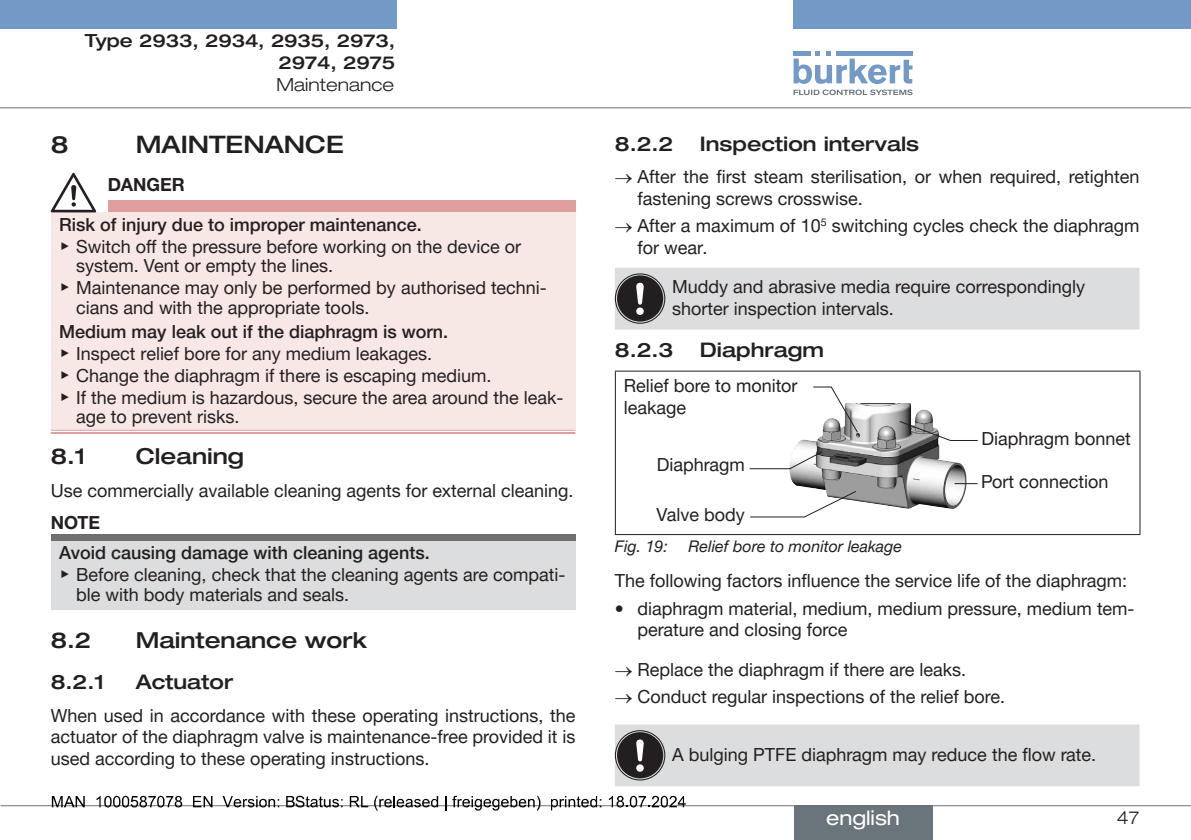
<style>
.page{position:relative;width:1191px;height:840px;background:#fff}
.page>*{position:absolute;margin:0;border:0;box-sizing:border-box;transform-origin:0 0}
.t1{font:500 expanded 24px "Helvetica Neue LTW1 G";color:#231f20}
.t2{font:500 expanded 22px "Helvetica Neue LTW1 G";color:#231f20}
.t3{font:500 expanded 20px "Helvetica Neue LTW1 G";color:#231f20}
.t4{font:expanded 20px "Helvetica Neue LTW1 G";color:#fff}
.t5{font:18px/21.6px "Helvetica Neue LTW1 G";color:#231f20}
.t6{font:500 expanded 18px/21.6px "Helvetica Neue LTW1 G";color:#231f20;text-align:right}
.t7{font:300 expanded 18px "Helvetica Neue LTW1 G";color:#231f20}
.t8{font:700 18px "Helvetica Neue LTW1 G";color:#231f20}
.t9{font:italic 16px "Helvetica Neue LTW1 G";color:#231f20}
.s1{font-weight:500}
.s2{font-family:"Arial Unicode MS"}
</style>
<div class="page">
<div style="left:0;top:0;width:396px;height:28px;background:#739ac7"></div>
<div style="left:793px;top:0;width:398px;height:28px;background:#739ac7"></div>
<svg style="left:793px;top:51px;width:119px;height:44px"></svg>
<hr style="left:0;top:107px;width:1191px;height:1px;background:#6a747b">
<div style="left:108px;top:200px;width:467px;height:12px;background:#df9f9e"></div>
<div style="left:51px;top:212px;width:524px;height:219px;background:#f7e7e5"></div>
<hr style="left:51px;top:429px;width:57px;height:4px;background:#e5b1b0">
<hr style="left:108px;top:429px;width:467px;height:4px;background:#e5b1b0">
<hr style="left:51px;top:429px;width:57px;height:1px;background:#df9f9e">
<hr style="left:51px;top:431px;width:57px;height:2px;background:#df9f9e">
<hr style="left:108px;top:429px;width:467px;height:1px;background:#df9f9e">
<hr style="left:108px;top:431px;width:467px;height:2px;background:#df9f9e">
<svg style="left:51px;top:173px;width:45px;height:39px"></svg>
<div style="left:51px;top:534px;width:524px;height:6px;background:#6d6f71"></div>
<div style="left:51px;top:540px;width:524px;height:69px;background:#dcddde"></div>
<div style="left:615px;top:268px;width:524px;height:61px;background:#dcddde"></div>
<hr style="left:615px;top:370px;width:525px;height:1px;background:#231f20">
<hr style="left:615px;top:371px;width:1px;height:162px;background:#231f20">
<hr style="left:1139px;top:371px;width:1px;height:162px;background:#231f20">
<hr style="left:615px;top:533px;width:525px;height:1px;background:#231f20">
<img style="left:789px;top:403px;width:156px;height:105px">
<hr style="left:749px;top:468px;width:41px;height:1px;background:#231f20">
<svg style="left:788px;top:450px;width:35px;height:20px"></svg>
<hr style="left:750px;top:516px;width:55px;height:1px;background:#231f20">
<svg style="left:803px;top:490px;width:54px;height:28px"></svg>
<svg style="left:898px;top:420px;width:79px;height:21px"></svg>
<svg style="left:954px;top:483px;width:23px;height:1px"></svg>
<svg style="left:812px;top:386px;width:47px;height:47px"></svg>
<svg style="left:615px;top:724px;width:524px;height:61px;background:#d2d3d4"></svg>
<hr style="left:1px;top:804px;width:1190px;height:1px;background:#6a747b">
<div style="left:793px;top:805px;width:139px;height:34px;background:#6a747b"></div>
<svg style="left:52px;top:796px;width:33px;height:10px"></svg>
<svg style="left:96px;top:795px;width:86px;height:12px"></svg>
<svg style="left:193px;top:796px;width:19px;height:10px"></svg>
<svg style="left:222px;top:796px;width:57px;height:11px"></svg>
<svg style="left:286px;top:795px;width:56px;height:12px"></svg>
<svg style="left:350px;top:796px;width:18px;height:10px"></svg>
<svg style="left:374px;top:795px;width:64px;height:15px"></svg>
<svg style="left:445px;top:796px;width:1px;height:14px"></svg>
<svg style="left:452px;top:795px;width:88px;height:15px"></svg>
<svg style="left:551px;top:796px;width:50px;height:14px"></svg>
<svg style="left:609px;top:795px;width:76px;height:12px"></svg>
<p class="t6" style="left:85px;top:29px;width:312px">Type 2933, 2934, 2935, 2973,<br>2974, 2975</p>
<p class="t7" style="left:276px;top:74px;width:119px">Maintenance</p>
<h1 class="t1" style="left:51px;top:129px;width:19px">8</h1>
<h1 class="t1" style="left:136px;top:129px;width:210px">MAINTENANCE</h1>
<p class="t8" style="left:108px;top:174px;width:78px">DANGER</p>
<p class="t5" style="left:59px;top:213px;width:463px"><span class="s1">Risk of injury due to improper maintenance.<br></span><span class="s2">▶</span> Switch off the pressure before working on the device or</p>
<p class="t5" style="left:59px;top:254px;width:489px;text-indent:17px">system. Vent or empty the lines.<br><span class="s2">▶</span> Maintenance may only be performed by authorised techni-</p>
<p class="t5" style="left:76px;top:296px;width:294px">cians and with the appropriate tools.</p>
<p class="t5" style="left:59px;top:320px;width:506px"><span class="s1">Medium may leak out if the diaphragm is worn.<br></span><span class="s2">▶</span> Inspect relief bore for any medium leakages.<br><span class="s2">▶</span> Change the diaphragm if there is escaping medium.<br><span class="s2">▶</span> If the medium is hazardous, secure the area around the leak-</p>
<p class="t5" style="left:76px;top:406px;width:165px">age to prevent risks.</p>
<p class="t2" style="left:51px;top:441px;width:37px">8.1</p>
<p class="t2" style="left:136px;top:441px;width:110px">Cleaning</p>
<p class="t5" style="left:51px;top:479px;width:524px">Use commercially available cleaning agents for external cleaning.</p>
<p class="t8" style="left:51px;top:511px;width:51px">NOTE</p>
<p class="t5" style="left:59px;top:541px;width:508px"><span class="s1">Avoid causing damage with cleaning agents.<br></span><span class="s2">▶</span> Before cleaning, check that the cleaning agents are compati-</p>
<p class="t5" style="left:76px;top:583px;width:274px">ble with body materials and seals.</p>
<p class="t2" style="left:51px;top:625px;width:42px">8.2</p>
<p class="t2" style="left:136px;top:625px;width:232px">Maintenance work</p>
<p class="t3" style="left:51px;top:668px;width:55px">8.2.1</p>
<p class="t3" style="left:136px;top:668px;width:99px">Actuator</p>
<p class="t5" style="left:51px;top:703px;width:526px;text-align:justify">When used in accordance with these operating instructions, the actuator of the diaphragm valve is maintenance-free provided it is used according to these operating instructions.</p>
<p class="t3" style="left:615px;top:130px;width:60px">8.2.2</p>
<p class="t3" style="left:700px;top:130px;width:221px">Inspection intervals</p>
<p class="t5" style="left:637px;top:166px;width:503px;text-indent:-23px">→ After the first steam sterilisation, or when required, retighten fastening screws crosswise.</p>
<p class="t5" style="left:637px;top:215px;width:503px;text-indent:-23px">→ After a maximum of 10<sup>5</sup> switching cycles check the diaphragm for wear.</p>
<p class="t5" style="left:672px;top:275px;width:414px">Muddy and abrasive media require correspondingly shorter inspection intervals.</p>
<p class="t3" style="left:615px;top:337px;width:60px">8.2.3</p>
<p class="t3" style="left:700px;top:337px;width:126px">Diaphragm</p>
<p class="t5" style="left:624px;top:374px;width:175px">Relief bore to monitor leakage</p>
<p class="t5" style="left:981px;top:427px;width:151px">Diaphragm bonnet</p>
<p class="t5" style="left:981px;top:470px;width:129px">Port connection</p>
<p class="t5" style="left:657px;top:453px;width:89px">Diaphragm</p>
<p class="t5" style="left:656px;top:503px;width:90px">Valve body</p>
<p class="t9" style="left:615px;top:536px;width:55px">Fig. 19:</p>
<p class="t9" style="left:688px;top:536px;width:215px">Relief bore to monitor leakage</p>
<p class="t5" style="left:615px;top:569px;width:514px">The following factors influence the service life of the diaphragm:</p>
<p class="t5" style="left:637px;top:597px;width:498px;text-indent:-23px">• diaphragm material, medium, medium pressure, medium tem&shy;perature and closing force</p>
<p class="t5" style="left:615px;top:657px;width:353px">→ Replace the diaphragm if there are leaks.</p>
<p class="t5" style="left:615px;top:685px;width:392px">→ Conduct regular inspections of the relief bore.</p>
<p class="t5" style="left:672px;top:743px;width:425px">A bulging PTFE diaphragm may reduce the flow rate.</p>
<p class="t4" style="left:826px;top:805px;width:75px">english</p>
<p class="t7" style="left:1116px;top:806px;width:24px">47</p>
</div>
